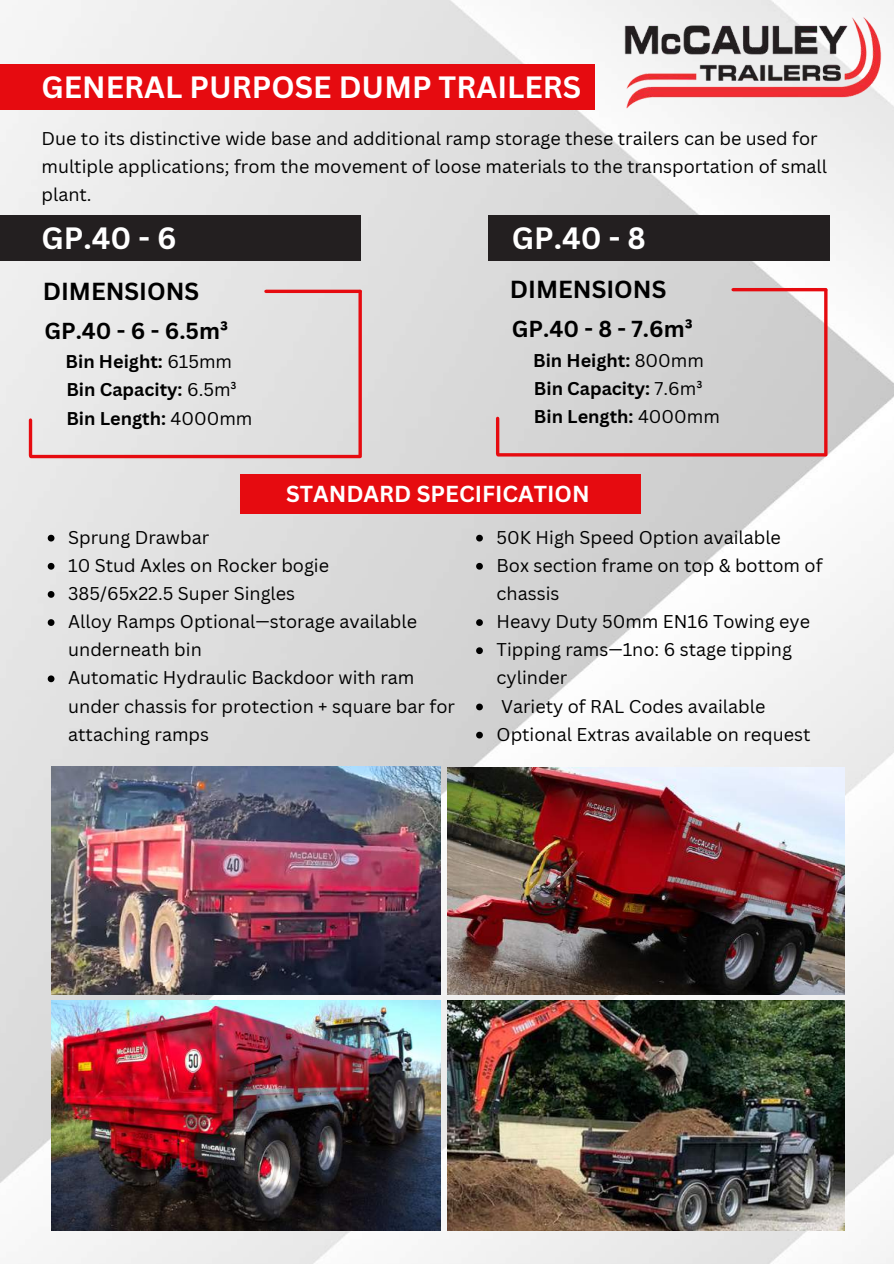
<style>
.page{position:relative;width:894px;height:1264px;background:#fff}
.page>*{position:absolute;margin:0;border:0;box-sizing:border-box;transform-origin:0 0}
.t1{font:700 30px "Canva Sans";color:#fff}
.t2{font:700 24px "Canva Sans";color:#000}
.t3{font:700 22.5px "Canva Sans";color:#000}
.t4{font:700 22.5px "Canva Sans";color:#fff}
.t5{font:18px/28.2px "Canva Sans";color:#000}
.t6{font:700 18px/28.2px "Canva Sans";color:#000}
.s1{font-weight:400}
</style>
<div class="page">
<img style="left:0;top:0;width:893px;height:1263px">
<img style="left:620px;top:13px;width:264px;height:103px">
<div style="left:0;top:64px;width:594px;height:45px;background:#e60b10"></div>
<hr style="left:31px;top:455px;width:329px;height:3px;background:#e60b10">
<hr style="left:266px;top:290px;width:94px;height:3px;background:#e60b10">
<svg style="left:358px;top:291px;width:4px;height:164px"></svg>
<hr style="left:29px;top:420px;width:3px;height:35px;background:#e60b10">
<div style="left:0;top:216px;width:360px;height:45px;background:#231f20"></div>
<hr style="left:498px;top:453px;width:327px;height:3px;background:#e60b10">
<hr style="left:733px;top:288px;width:92px;height:3px;background:#e60b10">
<svg style="left:823px;top:290px;width:4px;height:163px"></svg>
<hr style="left:496px;top:418px;width:3px;height:36px;background:#e60b10">
<img style="left:448px;top:1000px;width:396px;height:230px">
<img style="left:448px;top:767px;width:396px;height:227px">
<img style="left:52px;top:766px;width:388px;height:228px">
<img style="left:52px;top:1000px;width:388px;height:230px">
<svg style="left:48px;top:535px;width:6px;height:6px"></svg>
<svg style="left:48px;top:563px;width:6px;height:6px"></svg>
<svg style="left:48px;top:591px;width:6px;height:7px"></svg>
<svg style="left:48px;top:619px;width:6px;height:7px"></svg>
<svg style="left:48px;top:675px;width:6px;height:7px"></svg>
<div style="left:240px;top:474px;width:400px;height:39px;background:#e60b10"></div>
<svg style="left:476px;top:535px;width:6px;height:6px"></svg>
<svg style="left:476px;top:563px;width:6px;height:6px"></svg>
<svg style="left:476px;top:619px;width:6px;height:7px"></svg>
<svg style="left:476px;top:647px;width:6px;height:7px"></svg>
<svg style="left:476px;top:703px;width:6px;height:7px"></svg>
<svg style="left:476px;top:731px;width:6px;height:7px"></svg>
<div style="left:488px;top:216px;width:340px;height:45px;background:#231f20"></div>
<h1 class="t1" style="left:42px;top:65px;width:541px">GENERAL PURPOSE DUMP TRAILERS</h1>
<p class="t5" style="left:42px;top:124px;width:786px">Due to its distinctive wide base and additional ramp storage these trailers can be used for multiple applications; from the movement of loose materials to the transportation of small plant.</p>
<h1 class="t1" style="left:42px;top:217px;width:136px">GP.40 - 6</h1>
<h1 class="t1" style="left:511px;top:217px;width:135px">GP.40 - 8</h1>
<h2 class="t2" style="left:43px;top:274px;width:158px">DIMENSIONS</h2>
<h2 class="t2" style="left:509px;top:272px;width:158px">DIMENSIONS</h2>
<p class="t3" style="left:44px;top:315px;width:185px">GP.40 - 6 - 6.5m³</p>
<p class="t6" style="left:66px;top:347px;width:188px">Bin Height: <span class="s1">615mm<br></span>Bin Capacity: <span class="s1">6.5m³<br></span>Bin Length: <span class="s1">4000mm</span></p>
<p class="t3" style="left:511px;top:313px;width:182px">GP.40 - 8 - 7.6m³</p>
<p class="t6" style="left:533px;top:345px;width:188px">Bin Height: <span class="s1">800mm<br></span>Bin Capacity: <span class="s1">7.6m³<br></span>Bin Length: <span class="s1">4000mm</span></p>
<p class="t4" style="left:286px;top:478px;width:305px">STANDARD SPECIFICATION</p>
<p class="t5" style="left:68px;top:522px;width:388px">Sprung Drawbar<br>10 Stud Axles on Rocker bogie<br>385/65x22.5 Super Singles<br>Alloy Ramps Optional—storage available underneath bin<br>Automatic Hydraulic Backdoor with ram under chassis for protection + square bar for attaching ramps</p>
<p class="t5" style="left:496px;top:522px;width:327px">50K High Speed Option available<br>Box section frame on top &amp; bottom of chassis<br>Heavy Duty 50mm EN16 Towing eye<br>Tipping rams—1no: 6 stage tipping cylinder<br>Variety of RAL Codes available<br>Optional Extras available on request</p>
</div>
